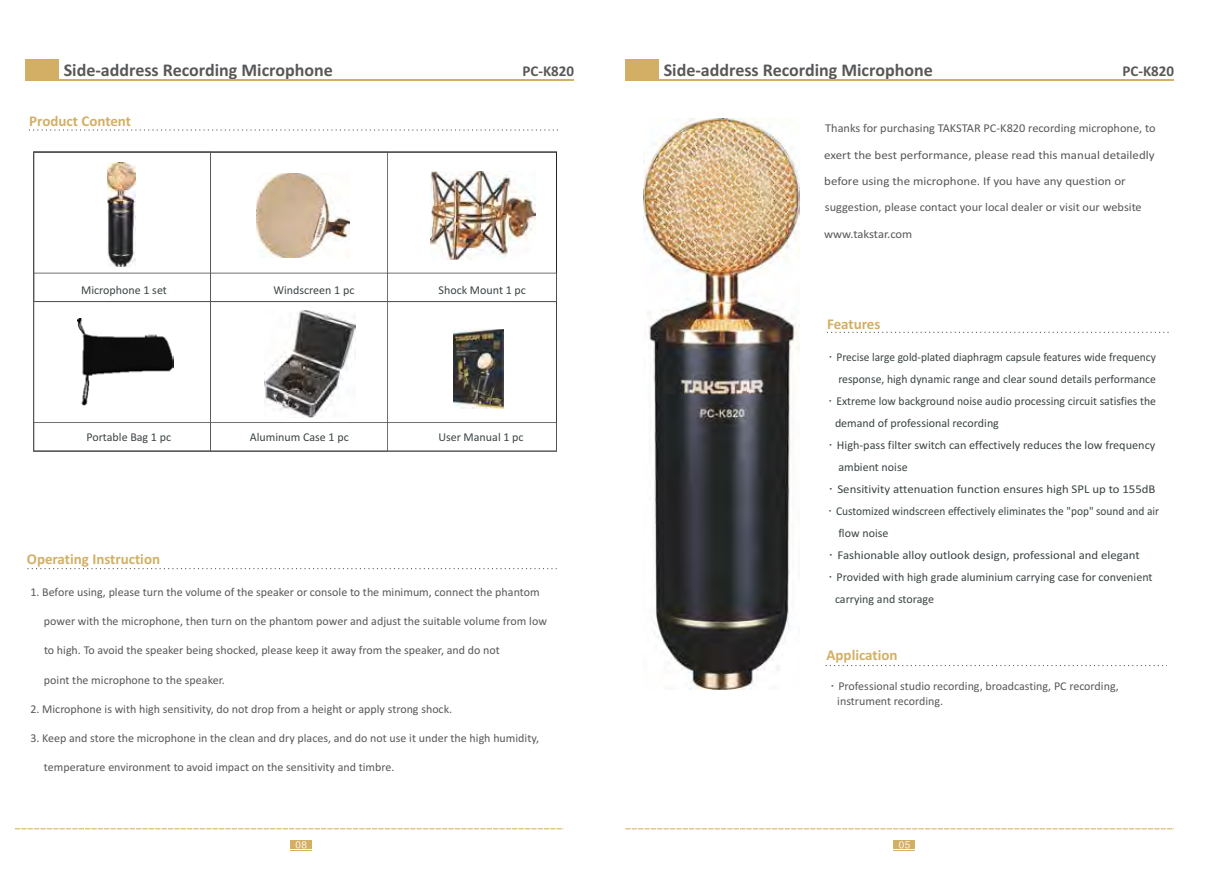
<style>
.page{position:relative;width:1208px;height:893px;background:#fff}
.page>*{position:absolute;margin:0;border:0;box-sizing:border-box;transform-origin:0 0}
.t1{font:700 18px "Calibri";color:#57585a}
.t2{font:700 15px "Calibri";color:#d3af66}
.t3{font:700 15px "Calibri";color:#57585a}
.t4{font:12px/26.4px "Calibri";color:#57585a}
.t5{font:12px "Calibri";color:#3c4444}
.t6{font:12px "Calibri";color:#3c4444;scale:.95 1}
.t7{font:12px "Calibri";color:#3c4444;scale:1.06 1}
.t8{font:12px "Calibri";color:#3c4444;scale:1.07 1}
.t9{font:9px "FZLTZHUNHK GBK1 0";color:#fff}
.s1{font-family:"FZLTHK GBK1 0";color:#57585a}
.s2{font-family:"FZLTHK GBK1 0"}
</style>
<div class="page">
<div style="left:893px;top:839px;width:21px;height:11px;background:#d3af66"></div>
<svg style="left:893px;top:850px;width:22px;height:1px"></svg>
<svg style="left:893px;top:839px;width:21px;height:1px"></svg>
<div style="left:290px;top:839px;width:21px;height:11px;background:#d3af66"></div>
<svg style="left:290px;top:850px;width:22px;height:1px"></svg>
<svg style="left:290px;top:839px;width:21px;height:1px"></svg>
<svg style="left:15px;top:828px;width:548px;height:1px"></svg>
<svg style="left:625px;top:828px;width:548px;height:1px"></svg>
<svg style="left:827px;top:332px;width:341px;height:1px"></svg>
<svg style="left:825px;top:665px;width:339px;height:1px"></svg>
<img style="left:643px;top:118px;width:156px;height:572px">
<svg style="left:29px;top:130px;width:529px;height:1px"></svg>
<svg style="left:388px;top:152px;width:169px;height:121px"></svg>
<svg style="left:33px;top:152px;width:177px;height:300px"></svg>
<svg style="left:210px;top:152px;width:178px;height:300px"></svg>
<img style="left:78px;top:319px;width:95px;height:86px">
<svg style="left:33px;top:273px;width:524px;height:29px"></svg>
<svg style="left:33px;top:422px;width:524px;height:29px"></svg>
<svg style="left:28px;top:568px;width:528px;height:1px"></svg>
<img style="left:107px;top:163px;width:28px;height:104px">
<img style="left:256px;top:173px;width:94px;height:85px">
<img style="left:431px;top:171px;width:104px;height:89px">
<img style="left:454px;top:329px;width:50px;height:79px">
<img style="left:264px;top:310px;width:91px;height:107px">
<hr style="left:625px;top:80px;width:548px;height:1px;background:#d3af66">
<div style="left:625px;top:59px;width:33px;height:22px;background:#d3af66"></div>
<hr style="left:25px;top:80px;width:548px;height:1px;background:#d3af66">
<div style="left:25px;top:59px;width:34px;height:22px;background:#d3af66"></div>
<h1 class="t1" style="left:64px;top:62px;width:270px">Side-address Recording Microphone</h1>
<p class="t3" style="left:522px;top:64px;width:53px">PC-K820</p>
<h1 class="t1" style="left:664px;top:62px;width:270px">Side-address Recording Microphone</h1>
<p class="t3" style="left:1122px;top:64px;width:53px">PC-K820</p>
<p class="t2" style="left:29px;top:114px;width:103px">Product Content</p>
<p class="t5" style="left:81px;top:285px;width:87px">Microphone 1 set</p>
<p class="t5" style="left:273px;top:285px;width:82px">Windscreen 1 pc</p>
<p class="t5" style="left:438px;top:285px;width:89px">Shock Mount 1 pc</p>
<p class="t5" style="left:86px;top:432px;width:86px">Portable Bag 1 pc</p>
<p class="t5" style="left:250px;top:432px;width:100px">Aluminum Case 1 pc</p>
<p class="t5" style="left:438px;top:432px;width:87px">User Manual 1 pc</p>
<p class="t2" style="left:27px;top:552px;width:135px">Operating Instruction</p>
<p class="t4" style="left:30px;top:579px;width:511px">1. Before using, please turn the volume of the speaker or console to the minimum, connect the phantom</p>
<p class="t4" style="left:44px;top:609px;width:504px">power with the microphone, then turn on the phantom power and adjust the suitable volume from low</p>
<p class="t4" style="left:44px;top:638px;width:457px">to high. To avoid the speaker being shocked, please keep it away from the speaker, and do not</p>
<p class="t4" style="left:44px;top:667px;width:182px">point the microphone to the speaker.</p>
<p class="t4" style="left:30px;top:697px;width:423px">2. Microphone is with high sensitivity, do not drop from a height or apply strong shock.</p>
<p class="t4" style="left:30px;top:726px;width:510px">3. Keep and store the microphone in the clean and dry places, and do not use it under the high humidity,</p>
<p class="t4" style="left:44px;top:755px;width:352px">temperature environment to avoid impact on the sensitivity and timbre.</p>
<p class="t4" style="left:824px;top:116px;width:333px">Thanks for purchasing TAKSTAR PC-K820 recording microphone, to exert the best performance, please read this manual detailedly before using the microphone. If you have any question or suggestion, please contact your local dealer or visit our website www.takstar.com</p>
<p class="t2" style="left:827px;top:318px;width:55px">Features</p>
<p class="t6" style="left:825px;top:352px;width:350px"><span class="s1">·</span>Precise large gold-plated diaphragm capsule features wide frequency</p>
<p class="t5" style="left:838px;top:374px;width:319px">response, high dynamic range and clear sound details performance</p>
<p class="t5" style="left:824px;top:396px;width:333px"><span class="s1">·</span>Extreme low background noise audio processing circuit satisfies the</p>
<p class="t5" style="left:835px;top:418px;width:165px">demand of professional recording</p>
<p class="t5" style="left:824px;top:440px;width:332px"><span class="s1">·</span>High-pass filter switch can effectively reduces the low frequency</p>
<p class="t5" style="left:838px;top:462px;width:71px">ambient noise</p>
<p class="t7" style="left:824px;top:484px;width:314px"><span class="s1">·</span>Sensitivity attenuation function ensures high SPL up to 155dB</p>
<p class="t6" style="left:824px;top:506px;width:354px"><span class="s1">·</span>Customized windscreen effectively eliminates the "pop" sound and air</p>
<p class="t5" style="left:838px;top:528px;width:52px">flow noise</p>
<p class="t8" style="left:824px;top:550px;width:296px"><span class="s1">·</span>Fashionable alloy outlook design, professional and elegant</p>
<p class="t5" style="left:824px;top:571px;width:329px"><span class="s1">·</span>Provided with high grade aluminium carrying case for convenient</p>
<p class="t5" style="left:835px;top:593px;width:101px">carrying and storage</p>
<p class="t2" style="left:826px;top:649px;width:73px">Application</p>
<p class="t4" style="left:837px;top:680px;width:283px;line-height:14.7px;text-indent:-11px"><span class="s2">·</span>Professional studio recording, broadcasting, PC recording, instrument recording.</p>
<p class="t9" style="left:295px;top:840px;width:13px">08</p>
<p class="t9" style="left:898px;top:840px;width:13px">05</p>
</div>
